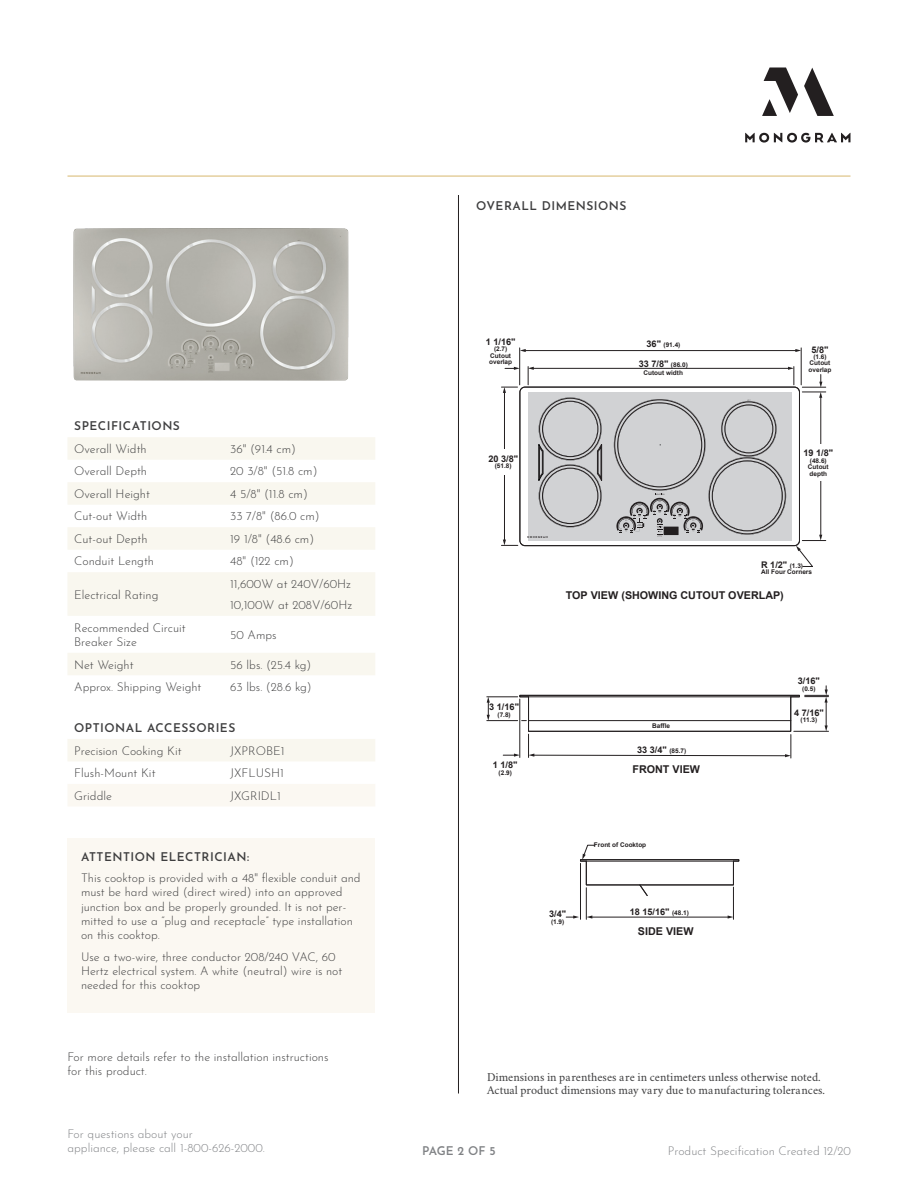
<style>
.page{position:relative;width:918px;height:1188px;background:#fff}
.page>*{position:absolute;margin:0;border:0;box-sizing:border-box;transform-origin:0 0}
.SPECIFATION_COPY{font:300 12px/14.4px "Josefin Sans";color:#3e3e3f}
.t1{font:12px/13.5px "Crimson";color:#3e3e3f}
.t2{font:300 12px/14.4px "Josefin Sans";color:#808285}
.SPECIFATION_COPY-2{font:600 12px "Josefin Sans";letter-spacing:.04em;color:#3e3e3f}
.t3{font:600 12px "Josefin Sans";letter-spacing:-.015em;color:#808285}
.t4{font:700 10.8px "Arial";color:#231f20}
.t5{font:700 9.15px "Arial";color:#231f20}
.t6{font:700 6.45px/6.4px "Arial";color:#231f20;text-align:center}
.s1{font-size:9.15px}
.s2{font-size:6.45px}
</style>
<div class="page">
<svg style="left:745px;top:68px;width:105px;height:75px"></svg>
<hr style="left:458px;top:195px;width:1px;height:899px;background:#231f20">
<hr style="left:68px;top:176px;width:782px;height:1px;background:#dcbf7e">
<div style="left:68px;top:838px;width:307px;height:174px;background:#fbf8f2"></div>
<svg style="left:68px;top:437px;width:307px;height:238px;fill:#f9f7ef"></svg>
<div style="left:528px;top:392px;width:263px;height:149px;background:#d1d2d4"></div>
<div style="left:520px;top:387px;width:280px;height:159px;border:1px solid #231f20;border-radius:5px"></div>
<hr style="left:525px;top:350px;width:271px;height:1px;background:#231f20">
<svg style="left:520px;top:349px;width:6px;height:3px"></svg>
<svg style="left:795px;top:349px;width:6px;height:3px"></svg>
<hr style="left:533px;top:368px;width:256px;height:1px;background:#231f20">
<svg style="left:505px;top:367px;width:14px;height:3px"></svg>
<hr style="left:821px;top:397px;width:1px;height:139px;background:#231f20">
<hr style="left:519px;top:348px;width:1px;height:37px;background:#231f20">
<svg style="left:528px;top:367px;width:6px;height:18px"></svg>
<hr style="left:801px;top:348px;width:1px;height:37px;background:#231f20">
<svg style="left:788px;top:367px;width:7px;height:18px"></svg>
<hr style="left:504px;top:392px;width:1px;height:149px;background:#231f20">
<svg style="left:487px;top:698px;width:3px;height:22px"></svg>
<svg style="left:802px;top:375px;width:24px;height:23px"></svg>
<svg style="left:501px;top:387px;width:17px;height:6px"></svg>
<svg style="left:501px;top:540px;width:17px;height:6px"></svg>
<hr style="left:487px;top:697px;width:31px;height:1px;background:#231f20">
<hr style="left:487px;top:720px;width:31px;height:1px;background:#231f20">
<svg style="left:503px;top:686px;width:326px;height:72px"></svg>
<hr style="left:591px;top:917px;width:138px;height:1px;background:#231f20">
<svg style="left:587px;top:915px;width:5px;height:4px"></svg>
<svg style="left:728px;top:915px;width:5px;height:4px"></svg>
<svg style="left:566px;top:915px;width:13px;height:4px"></svg>
<hr style="left:733px;top:887px;width:1px;height:32px;background:#231f20">
<hr style="left:586px;top:888px;width:1px;height:31px;background:#231f20">
<hr style="left:580px;top:863px;width:1px;height:56px;background:#231f20">
<svg style="left:580px;top:845px;width:159px;height:52px"></svg>
<svg style="left:796px;top:535px;width:30px;height:32px"></svg>
<div style="left:499px;top:450px;width:13px;height:25px;background:#fff"></div>
<div style="left:812px;top:444px;width:15px;height:37px;background:#fff"></div>
<svg style="left:539px;top:397px;width:63px;height:130px"></svg>
<svg style="left:527px;top:536px;width:21px;height:2px"></svg>
<svg style="left:614px;top:399px;width:172px;height:138px"></svg>
<img style="left:73px;top:228px;width:275px;height:153px">
<div style="left:68px;top:739px;width:307px;height:22px;background:#f9f7ef"></div>
<div style="left:68px;top:784px;width:307px;height:22px;background:#fbf8f2"></div>
<p class="SPECIFATION_COPY-2" style="left:74px;top:416px;width:107px">SPECIFICATIONS</p>
<p class="SPECIFATION_COPY" style="left:74px;top:440px;width:74px">Overall Width</p>
<p class="SPECIFATION_COPY" style="left:230px;top:440px;width:67px">36" (91.4 cm)</p>
<p class="SPECIFATION_COPY" style="left:74px;top:463px;width:74px">Overall Depth</p>
<p class="SPECIFATION_COPY" style="left:230px;top:463px;width:89px">20 3/8" (51.8 cm)</p>
<p class="SPECIFATION_COPY" style="left:74px;top:485px;width:77px">Overall Height</p>
<p class="SPECIFATION_COPY" style="left:230px;top:485px;width:79px">4 5/8" (11.8 cm)</p>
<p class="SPECIFATION_COPY" style="left:74px;top:508px;width:74px">Cut-out Width</p>
<p class="SPECIFATION_COPY" style="left:230px;top:508px;width:91px">33 7/8" (86.0 cm)</p>
<p class="SPECIFATION_COPY" style="left:74px;top:530px;width:75px">Cut-out Depth</p>
<p class="SPECIFATION_COPY" style="left:230px;top:530px;width:85px">19 1/8" (48.6 cm)</p>
<p class="SPECIFATION_COPY" style="left:74px;top:553px;width:81px">Conduit Length</p>
<p class="SPECIFATION_COPY" style="left:230px;top:553px;width:65px">48" (122 cm)</p>
<p class="SPECIFATION_COPY" style="left:74px;top:586px;width:86px">Electrical Rating</p>
<p class="SPECIFATION_COPY" style="left:230px;top:575px;width:122px">11,600W at 240V/60Hz</p>
<p class="SPECIFATION_COPY" style="left:230px;top:597px;width:124px">10,100W at 208V/60Hz</p>
<p class="SPECIFATION_COPY" style="left:74px;top:619px;width:113px">Recommended Circuit<br>Breaker Size</p>
<p class="SPECIFATION_COPY" style="left:230px;top:626px;width:48px">50 Amps</p>
<p class="SPECIFATION_COPY" style="left:74px;top:656px;width:61px">Net Weight</p>
<p class="SPECIFATION_COPY" style="left:230px;top:656px;width:83px">56 lbs. (25.4 kg)</p>
<p class="SPECIFATION_COPY" style="left:74px;top:678px;width:129px">Approx. Shipping Weight</p>
<p class="SPECIFATION_COPY" style="left:230px;top:678px;width:83px">63 lbs. (28.6 kg)</p>
<p class="SPECIFATION_COPY-2" style="left:74px;top:718px;width:163px">OPTIONAL ACCESSORIES</p>
<p class="SPECIFATION_COPY" style="left:74px;top:742px;width:109px">Precision Cooking Kit</p>
<p class="SPECIFATION_COPY" style="left:230px;top:742px;width:56px">JXPROBE1</p>
<p class="SPECIFATION_COPY" style="left:74px;top:765px;width:83px">Flush-Mount Kit</p>
<p class="SPECIFATION_COPY" style="left:230px;top:765px;width:55px">JXFLUSH1</p>
<p class="SPECIFATION_COPY" style="left:74px;top:787px;width:39px">Griddle</p>
<p class="SPECIFATION_COPY" style="left:230px;top:787px;width:52px">JXGRIDL1</p>
<p class="SPECIFATION_COPY-2" style="left:81px;top:846px;width:170px">ATTENTION ELECTRICIAN:</p>
<p class="SPECIFATION_COPY" style="left:81px;top:869px;width:281px">This cooktop is provided with a 48" flexible conduit and must be hard wired (direct wired) into an approved junction box and be properly grounded. It is not per&shy;mitted to use a “plug and receptacle” type installation on this cooktop.</p>
<p class="SPECIFATION_COPY" style="left:81px;top:948px;width:263px">Use a two-wire, three conductor 208/240 VAC, 60<br>Hertz electrical system. A white (neutral) wire is not needed for this cooktop</p>
<p class="SPECIFATION_COPY" style="left:68px;top:1048px;width:263px">For more details refer to the installation instructions for this product.</p>
<p class="t2" style="left:68px;top:1125px;width:199px">For questions about your<br>appliance, please call 1-800-626-2000.</p>
<p class="SPECIFATION_COPY-2" style="left:476px;top:196px;width:152px">OVERALL DIMENSIONS</p>
<p class="t5" style="left:486px;top:336px;width:31px">1 1/16"</p>
<p class="t6" style="left:489px;top:346px;width:24px">(2.7)<br>Cutout overlap</p>
<p class="t5" style="left:488px;top:452px;width:31px">20 3/8"</p>
<p class="t6" style="left:495px;top:463px;width:18px">(51.8)</p>
<p class="t6" style="left:647px;top:342px;width:35px"><span class="s1">36"</span> (91.4)</p>
<p class="t5" style="left:639px;top:357px;width:51px">33 7/8" <span class="s2">(86.0)</span></p>
<p class="t6" style="left:644px;top:370px;width:41px">Cutout width</p>
<p class="t5" style="left:812px;top:343px;width:19px">5/8"</p>
<p class="t6" style="left:809px;top:354px;width:24px">(1.6)<br>Cutout overlap</p>
<p class="t5" style="left:803px;top:447px;width:31px">19 1/8"</p>
<p class="t6" style="left:808px;top:458px;width:22px">(48.6)<br>Cutout depth</p>
<p class="t5" style="left:761px;top:559px;width:43px">R 1/2" <span class="s2">(1.3)</span></p>
<p class="t6" style="left:761px;top:569px;width:52px">All Four Corners</p>
<p class="t5" style="left:489px;top:701px;width:31px">3 1/16"</p>
<p class="t6" style="left:498px;top:712px;width:15px">(7.8)</p>
<p class="t5" style="left:493px;top:759px;width:26px">1 1/8"</p>
<p class="t6" style="left:499px;top:769px;width:15px">(2.9)</p>
<p class="t4" style="left:566px;top:588px;width:220px">TOP VIEW (SHOWING CUTOUT OVERLAP)</p>
<p class="t5" style="left:549px;top:908px;width:19px">3/4"</p>
<p class="t6" style="left:551px;top:918px;width:15px">(1.9)</p>
<p class="t6" style="left:652px;top:723px;width:19px">Baffle</p>
<p class="t5" style="left:637px;top:744px;width:51px">33 3/4" <span class="s2">(85.7)</span></p>
<p class="t4" style="left:633px;top:762px;width:69px">FRONT VIEW</p>
<p class="t6" style="left:594px;top:842px;width:54px">Front of Cooktop</p>
<p class="t5" style="left:630px;top:906px;width:61px">18 15/16" <span class="s2">(48.1)</span></p>
<p class="t4" style="left:638px;top:924px;width:57px">SIDE VIEW</p>
<p class="t5" style="left:798px;top:675px;width:24px">3/16"</p>
<p class="t6" style="left:802px;top:685px;width:15px">(0.5)</p>
<p class="t5" style="left:794px;top:706px;width:31px">4 7/16"</p>
<p class="t6" style="left:801px;top:717px;width:18px">(11.3)</p>
<p class="t1" style="left:487px;top:1069px;width:340px">Dimensions in parentheses are in centimeters unless otherwise noted.<br>Actual product dimensions may vary due to manufacturing tolerances.</p>
<p class="t3" style="left:422px;top:1140px;width:75px">PAGE 2 OF 5</p>
<p class="t2" style="left:668px;top:1142px;width:185px">Product Specification Created 12/20</p>
</div>
